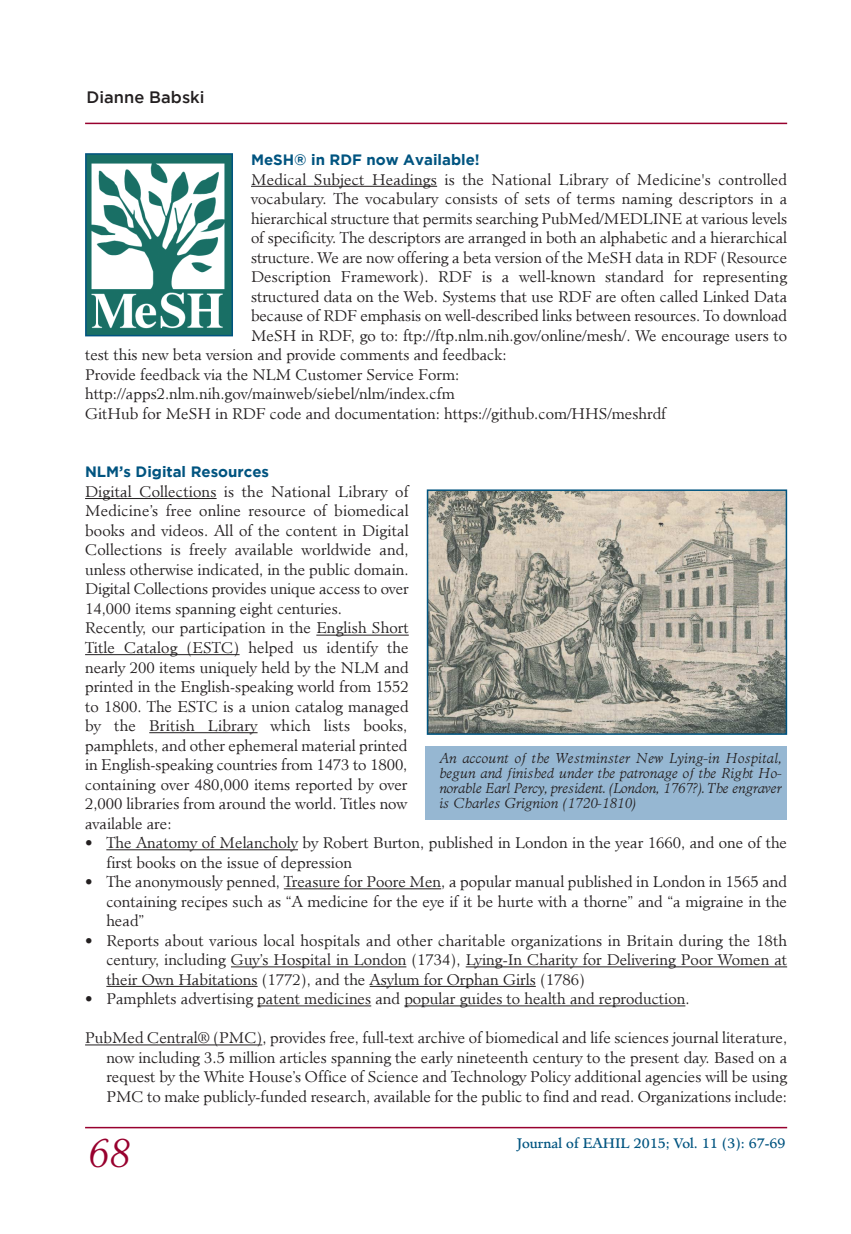
<style>
.page{position:relative;width:851px;height:1234px;background:#fff}
.page>*{position:absolute;margin:0;border:0;box-sizing:border-box;transform-origin:0 0}
.t1{font:italic 300 42px "Minister";color:#98002e}
.t2{font:500 16.5px "Gotham";color:#231f20}
.t3{font:300 15px/19.5px "Minister";color:#231f20;text-align:justify}
.t4{font:italic 300 15px/15px "Minister";letter-spacing:-.005em;color:#231f20;text-align:justify}
.t5{font:700 15px "Gotham";color:#005480}
.t6{font:13.5px "Minister";color:#005480}
</style>
<div class="page">
<hr style="left:85px;top:1126px;width:702px;height:2px;background:#98002e">
<hr style="left:85px;top:123px;width:702px;height:1px;background:#98002e">
<hr style="left:251px;top:186px;width:186px;height:1px;background:#231f20">
<hr style="left:85px;top:498px;width:131px;height:1px;background:#231f20">
<hr style="left:316px;top:634px;width:92px;height:1px;background:#231f20">
<hr style="left:85px;top:654px;width:154px;height:1px;background:#231f20">
<hr style="left:149px;top:732px;width:108px;height:1px;background:#231f20">
<hr style="left:106px;top:849px;width:192px;height:1px;background:#231f20">
<hr style="left:284px;top:888px;width:157px;height:1px;background:#231f20">
<hr style="left:231px;top:966px;width:175px;height:1px;background:#231f20">
<hr style="left:465px;top:966px;width:322px;height:1px;background:#231f20">
<hr style="left:106px;top:985px;width:151px;height:1px;background:#231f20">
<hr style="left:369px;top:985px;width:166px;height:1px;background:#231f20">
<hr style="left:257px;top:1005px;width:114px;height:1px;background:#231f20">
<hr style="left:404px;top:1005px;width:281px;height:1px;background:#231f20">
<hr style="left:85px;top:1044px;width:177px;height:1px;background:#231f20">
<img style="left:88px;top:156px;width:142px;height:177px">
<div style="left:85px;top:153px;width:148px;height:183px;border:2px solid #005480"></div>
<img style="left:429px;top:492px;width:355px;height:239px">
<div style="left:426px;top:489px;width:361px;height:245px;border:2px solid #005480"></div>
<div style="left:425px;top:746px;width:362px;height:73px;background:#96b7d2"></div>
<p class="t2" style="left:87px;top:91px;width:119px">Dianne Babski</p>
<p class="t5" style="left:251px;top:154px;width:230px">MeSH® in RDF now Available!</p>
<p class="t3" style="left:251px;top:170px;width:537px">Medical Subject Headings is the National Library of Medicine's controlled</p>
<p class="t3" style="left:251px;top:190px;width:537px">vocabulary. The vocabulary consists of sets of terms naming descriptors in a</p>
<p class="t3" style="left:251px;top:209px;width:537px">hierarchical structure that permits searching PubMed/MEDLINE at various levels</p>
<p class="t3" style="left:251px;top:229px;width:537px">of specificity. The descriptors are arranged in both an alphabetic and a hierarchical</p>
<p class="t3" style="left:251px;top:248px;width:537px">structure. We are now offering a beta version of the MeSH data in RDF (Resource</p>
<p class="t3" style="left:251px;top:268px;width:537px">Description Framework). RDF is a well-known standard for representing</p>
<p class="t3" style="left:251px;top:287px;width:537px">structured data on the Web. Systems that use RDF are often called Linked Data</p>
<p class="t3" style="left:251px;top:307px;width:537px">because of RDF emphasis on well-described links between resources. To download</p>
<p class="t3" style="left:251px;top:326px;width:537px">MeSH in RDF, go to: ftp://ftp.nlm.nih.gov/online/mesh/. We encourage users to</p>
<p class="t3" style="left:85px;top:346px;width:423px">test this new beta version and provide comments and feedback:</p>
<p class="t3" style="left:85px;top:365px;width:375px">Provide feedback via the NLM Customer Service Form:</p>
<p class="t3" style="left:85px;top:385px;width:371px">http://apps2.nlm.nih.gov/mainweb/siebel/nlm/index.cfm</p>
<p class="t3" style="left:85px;top:404px;width:582px">GitHub for MeSH in RDF code and documentation: https://github.com/HHS/meshrdf</p>
<p class="t5" style="left:85px;top:466px;width:185px">NLM’s Digital Resources</p>
<p class="t3" style="left:85px;top:482px;width:325px;text-align:left">Digital Collections is the National Library of Medicine’s free online resource of biomedical books and videos. All of the content in Digital Collections is freely available worldwide and, unless otherwise indicated, in the public domain.<br>Digital Collections provides unique access to over 14,000 items spanning eight centuries.<br>Recently, our participation in the English Short Title Catalog (ESTC) helped us identify the nearly 200 items uniquely held by the NLM and printed in the English-speaking world from 1552 to 1800. The ESTC is a union catalog managed by the British Library which lists books, pamphlets, and other ephemeral material printed in English-speaking countries from 1473 to 1800, containing over 480,000 items reported by over 2,000 libraries from around the world. Titles now available are:</p>
<p class="t3" style="left:106px;top:833px;width:682px;text-indent:-21px">• The Anatomy of Melancholy by Robert Burton, published in London in the year 1660, and one of the first books on the issue of depression</p>
<p class="t3" style="left:106px;top:872px;width:682px;text-indent:-21px">• The anonymously penned, Treasure for Poore Men, a popular manual published in London in 1565 and containing recipes such as “A medicine for the eye if it be hurte with a thorne” and “a migraine in the head”</p>
<p class="t3" style="left:106px;top:931px;width:682px;text-indent:-21px">• Reports about various local hospitals and other charitable organizations in Britain during the 18th century, including Guy’s Hospital in London (1734), Lying-In Charity for Delivering Poor Women at their Own Habitations (1772), and the Asylum for Orphan Girls (1786)</p>
<p class="t3" style="left:85px;top:989px;width:606px">• Pamphlets advertising patent medicines and popular guides to health and reproduction.</p>
<p class="t3" style="left:106px;top:1028px;width:682px;text-indent:-21px">PubMed Central® (PMC), provides free, full-text archive of biomedical and life sciences journal literature, now including 3.5 million articles spanning the early nineteenth century to the present day. Based on a request by the White House’s Office of Science and Technology Policy additional agencies will be using PMC to make publicly-funded research, available for the public to find and read. Organizations include:</p>
<p class="t4" style="left:439px;top:752px;width:344px">Bo!bddpvou!pg!uif!Xftunjotufs!Ofx!Mzjoh.jo!Iptqjubm&shy;cfhvo!boe!gjojtife!voefs!uif!qbuspobhf!pg!uif!Sjhiu!Ip. opsbcmf!Fbsm!Qfsdz-!qsftjefou/!)Mpoepo-!2878@*/!Uif!fohsbwfs jt!Dibsmft!Hsjhojpo!)2831.2921*</p>
<h1 class="t1" style="left:87px;top:1137px;width:44px">79</h1>
<p class="t6" style="left:516px;top:1137px;width:270px">Journal of EAHIL 2015; Vol. 11 (3): 67-69</p>
</div>
